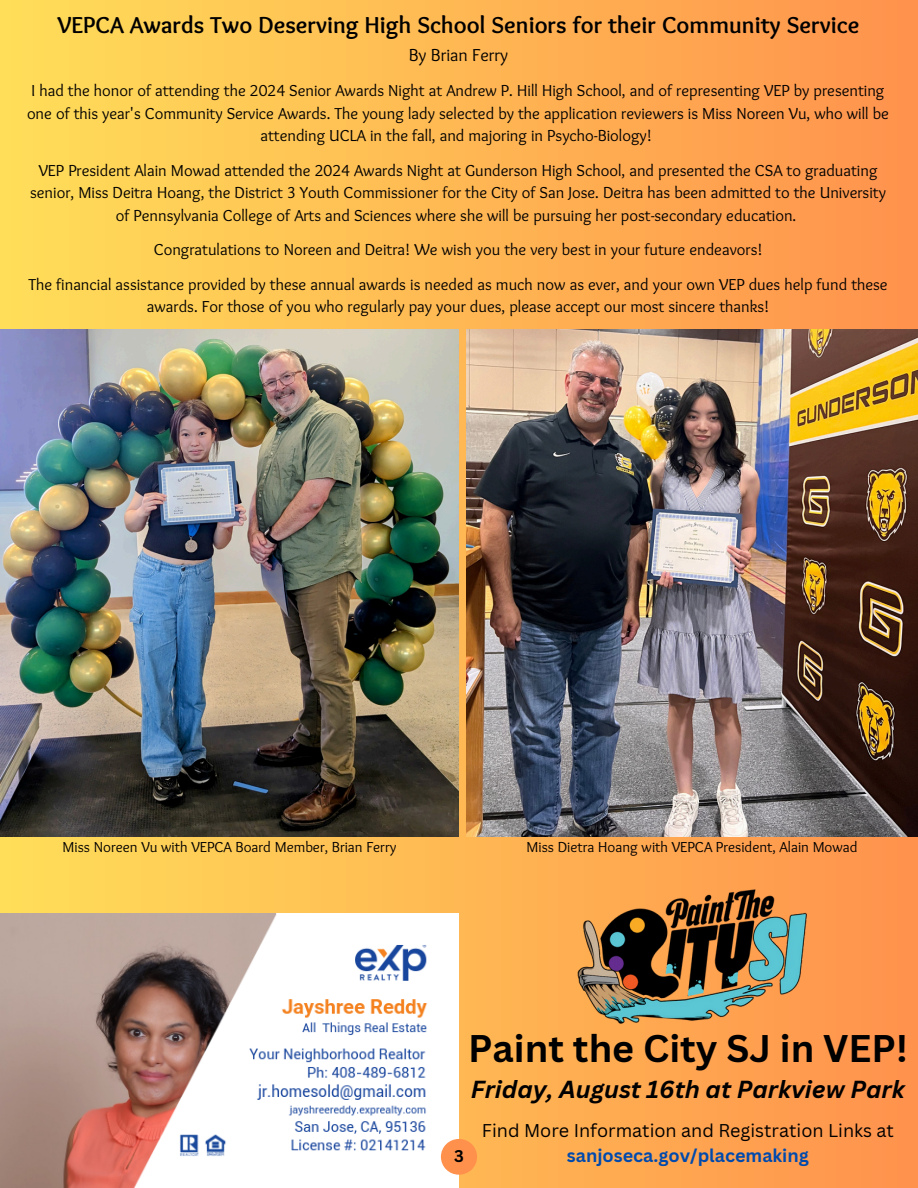
<style>
.page{position:relative;width:918px;height:1188px;background:#fff}
.page>*{position:absolute;margin:0;border:0;box-sizing:border-box;transform-origin:0 0}
.t1{font:700 37.5px "Canva Sans";color:#000}
.t2{font:700 24px "Sukar";color:#000}
.t3{font:italic 700 24px "Canva Sans";color:#000}
.t4{font:18px/24.8px "Canva Sans";color:#000;text-align:center}
.t5{font:18px "Sukar";color:#000}
.t6{font:16.5px/22.5px "Sukar";color:#000;text-align:center}
.t7{font:700 16.5px "Canva Sans";color:#000}
.t8{font:15px "Sukar";color:#000}
.s1{font-weight:700;color:#004aad}
</style>
<div class="page">
<div style="left:0;top:0;width:918px;height:1188px;background:linear-gradient(to right,#ffde59,#ff924d)"></div>
<img style="left:467px;top:330px;width:451px;height:507px">
<img style="left:0;top:330px;width:459px;height:507px">
<img style="left:163px;top:912px;width:320px;height:160px">
<img style="left:0;top:914px;width:459px;height:274px">
<img style="left:553px;top:886px;width:279px;height:140px">
<svg style="left:441px;top:1139px;width:36px;height:36px"></svg>
<p class="t2" style="left:58px;top:11px;width:803px">VEPCA Awards Two Deserving High School Seniors for their Community Service</p>
<p class="t5" style="left:409px;top:44px;width:101px">By Brian Ferry</p>
<p class="t6" style="left:27px;top:80px;width:864px">I had the honor of attending the 2024 Senior Awards Night at Andrew P. Hill High School, and of representing VEP by presenting one of this year's Community Service Awards. The young lady selected by the application reviewers is Miss Noreen Vu, who will be attending UCLA in the fall, and majoring in Psycho-Biology!</p>
<p class="t6" style="left:30px;top:160px;width:857px">VEP President Alain Mowad attended the 2024 Awards Night at Gunderson High School, and presented the CSA to graduating senior, Miss Deitra Hoang, the District 3 Youth Commissioner for the City of San Jose. Deitra has been admitted to the University of Pennsylvania College of Arts and Sciences where she will be pursuing her post-secondary education.</p>
<p class="t6" style="left:154px;top:239px;width:610px">Congratulations to Noreen and Deitra! We wish you the very best in your future endeavors!</p>
<p class="t6" style="left:28px;top:274px;width:861px">The financial assistance provided by these annual awards is needed as much now as ever, and your own VEP dues help fund these awards. For those of you who regularly pay your dues, please accept our most sincere thanks!</p>
<p class="t8" style="left:63px;top:838px;width:335px">Miss Noreen Vu with VEPCA Board Member, Brian Ferry</p>
<h1 class="t8" style="left:527px;top:838px;width:333px">Miss Dietra Hoang with VEPCA President, Alain Mowad</h1>
<p class="t7" style="left:454px;top:1145px;width:11px">3</p>
<h3 class="t1" style="left:468px;top:1022px;width:441px">Paint the City SJ in VEP!</h3>
<h3 class="t3" style="left:471px;top:1073px;width:435px">Friday, August 16th at Parkview Park</h3>
<p class="t4" style="left:482px;top:1118px;width:414px">Find More Information and Registration Links at <span class="s1">sanjoseca.gov/placemaking</span></p>
</div>
